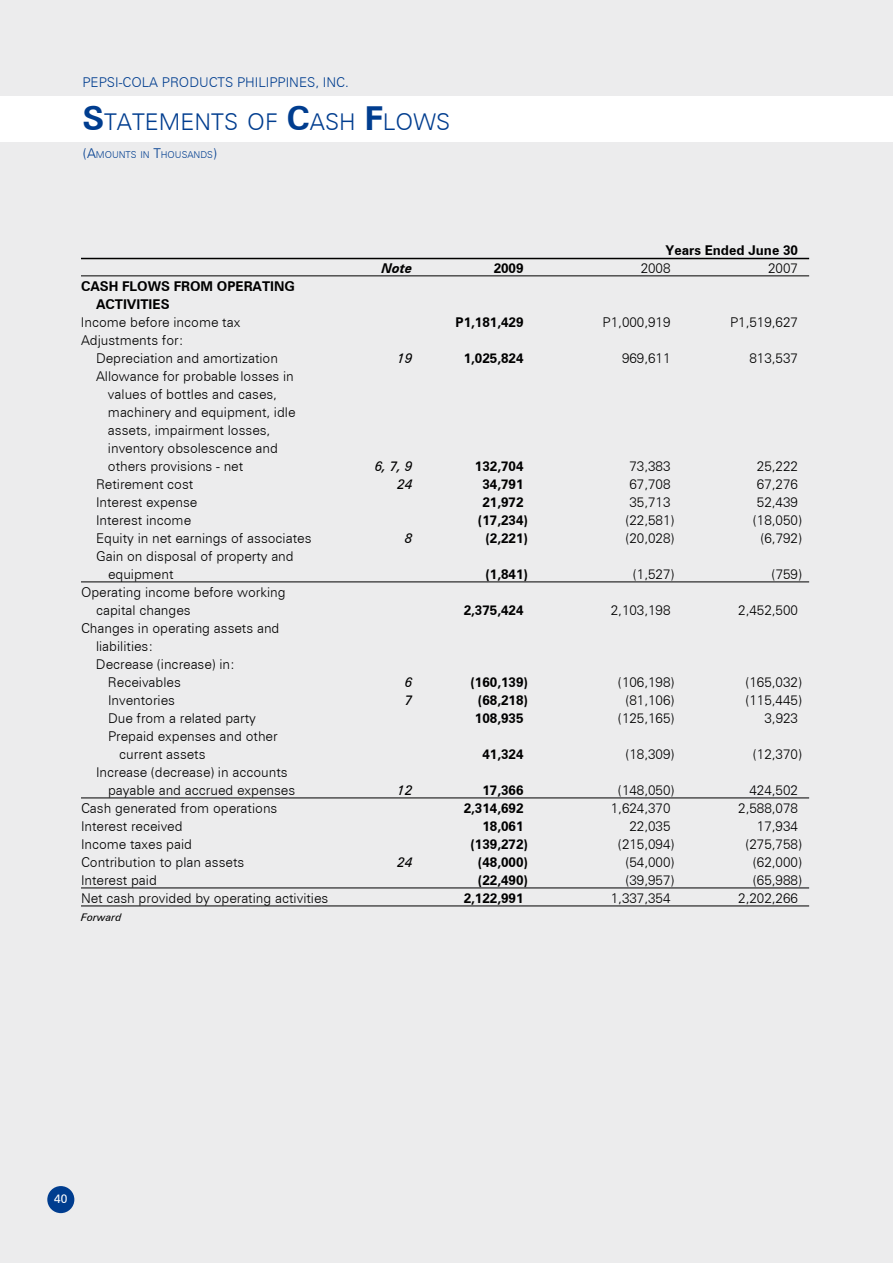
<style>
.page{position:relative;width:893px;height:1263px;background:#ececed}
.page>*{position:absolute;margin:0;border:0;box-sizing:border-box;transform-origin:0 0}
.t1{font:300 23.1px "Zurich BT";color:#003d8f}
.t2{font:300 13.5px/18px "Zurich BT";color:#000}
.t3{font:700 13.5px/18px "Zurich BT";color:#000}
.t4{font:300 13.5px "Zurich BT";color:#003d8f}
.t5{font:italic 13.5px "Zurich BT";color:#000}
.t6{font:italic 700 13.5px "Zurich BT";color:#000}
.t7{font:12px "Zurich BT";color:#fff}
.t8{font:italic 10.5px "Zurich BT";color:#000}
.t9{font:300 9.45px "Zurich BT";color:#003d8f}
.s1{font-weight:700;font-size:33px}
.s2{font-size:13.5px}
</style>
<div class="page">
<div style="left:0;top:96px;width:893px;height:46px;background:#fff"></div>
<div style="left:47px;top:1186px;width:27px;height:27px;background:#003d8f;border-radius:50%"></div>
<hr style="left:81px;top:258px;width:728px;height:1px;background:#000">
<hr style="left:81px;top:276px;width:728px;height:1px;background:#000">
<hr style="left:81px;top:582px;width:728px;height:1px;background:#000">
<hr style="left:81px;top:798px;width:728px;height:1px;background:#000">
<hr style="left:81px;top:888px;width:728px;height:1px;background:#000">
<hr style="left:81px;top:906px;width:728px;height:1px;background:#000">
<p class="t4" style="left:82px;top:74px;width:9px">PEP</p>
<p class="t4" style="left:107px;top:74px;width:26px">SI-COLA</p>
<p class="t4" style="left:162px;top:74px;width:10px">PRODUCT</p>
<p class="t4" style="left:225px;top:74px;width:20px">S PHILIPPINE</p>
<p class="t4" style="left:307px;top:74px;width:43px">S, INC.</p>
<h1 class="t1" style="left:82px;top:108px;width:366px"><span class="s1">S</span>tatements of <span class="s1">C</span>ash <span class="s1">F</span>lows</h1>
<p class="t9" style="left:83px;top:149px;width:135px"><span class="s2">(A</span>mounts in <span class="s2">T</span>housands<span class="s2">)</span></p>
<p class="t3" style="left:665px;top:241px;width:134px">Years Ended June 30</p>
<p class="t6" style="left:382px;top:259px;width:32px">Note</p>
<p class="t3" style="left:494px;top:259px;width:31px">2009</p>
<p class="t2" style="left:641px;top:259px;width:31px">2008</p>
<p class="t2" style="left:768px;top:259px;width:31px">2007</p>
<p class="t3" style="left:81px;top:277px;width:215px">CASH FLOWS FROM OPERATING<br>ACTIVITIES</p>
<p class="t2" style="left:81px;top:313px;width:161px">Income before income tax</p>
<p class="t3" style="left:456px;top:313px;width:69px">P1,181,429</p>
<p class="t2" style="left:603px;top:313px;width:69px">P1,000,919</p>
<p class="t2" style="left:730px;top:313px;width:69px">P1,519,627</p>
<p class="t2" style="left:96px;top:331px;width:183px;text-indent:-15px">Adjustments for:<br>Depreciation and amortization</p>
<p class="t5" style="left:398px;top:349px;width:16px">19</p>
<p class="t3" style="left:464px;top:349px;width:61px">1,025,824</p>
<p class="t2" style="left:622px;top:349px;width:50px">969,611</p>
<p class="t2" style="left:749px;top:349px;width:50px">813,537</p>
<p class="t2" style="left:108px;top:367px;width:189px;text-indent:-12px">Allowance for probable losses in values of bottles and cases, machinery and equipment, idle assets, impairment losses, inventory obsolescence and others provisions - net</p>
<p class="t5" style="left:375px;top:457px;width:39px">6, 7, 9</p>
<p class="t3" style="left:475px;top:457px;width:50px">132,704</p>
<p class="t2" style="left:629px;top:457px;width:43px">73,383</p>
<p class="t2" style="left:757px;top:457px;width:43px">25,222</p>
<p class="t2" style="left:96px;top:475px;width:99px">Retirement cost</p>
<p class="t5" style="left:398px;top:475px;width:16px">24</p>
<p class="t3" style="left:482px;top:475px;width:43px">34,791</p>
<p class="t2" style="left:629px;top:475px;width:43px">67,708</p>
<p class="t2" style="left:757px;top:475px;width:43px">67,276</p>
<p class="t2" style="left:96px;top:493px;width:103px">Interest expense</p>
<p class="t3" style="left:482px;top:493px;width:43px">21,972</p>
<p class="t2" style="left:629px;top:493px;width:43px">35,713</p>
<p class="t2" style="left:757px;top:493px;width:43px">52,439</p>
<p class="t2" style="left:96px;top:511px;width:97px">Interest income</p>
<p class="t3" style="left:478px;top:511px;width:52px">(17,234)</p>
<p class="t2" style="left:626px;top:511px;width:50px">(22,581)</p>
<p class="t2" style="left:753px;top:511px;width:50px">(18,050)</p>
<p class="t2" style="left:96px;top:529px;width:217px">Equity in net earnings of associates</p>
<p class="t5" style="left:405px;top:529px;width:9px">8</p>
<p class="t3" style="left:485px;top:529px;width:44px">(2,221)</p>
<p class="t2" style="left:626px;top:529px;width:50px">(20,028)</p>
<p class="t2" style="left:761px;top:529px;width:43px">(6,792)</p>
<p class="t2" style="left:108px;top:547px;width:187px;text-indent:-12px">Gain on disposal of property and equipment</p>
<p class="t3" style="left:485px;top:565px;width:44px">(1,841)</p>
<p class="t2" style="left:633px;top:565px;width:43px">(1,527)</p>
<p class="t2" style="left:772px;top:565px;width:31px">(759)</p>
<p class="t2" style="left:96px;top:583px;width:191px;text-indent:-15px">Operating income before working capital changes</p>
<p class="t3" style="left:464px;top:601px;width:61px">2,375,424</p>
<p class="t2" style="left:611px;top:601px;width:61px">2,103,198</p>
<p class="t2" style="left:738px;top:601px;width:61px">2,452,500</p>
<p class="t2" style="left:81px;top:619px;width:200px">Changes in operating assets and</p>
<p class="t2" style="left:96px;top:637px;width:59px">liabilities:</p>
<p class="t2" style="left:96px;top:655px;width:140px">Decrease (increase) in:</p>
<p class="t2" style="left:108px;top:673px;width:74px">Receivables</p>
<p class="t5" style="left:405px;top:673px;width:9px">6</p>
<p class="t3" style="left:470px;top:673px;width:59px">(160,139)</p>
<p class="t2" style="left:618px;top:673px;width:57px">(106,198)</p>
<p class="t2" style="left:746px;top:673px;width:57px">(165,032)</p>
<p class="t2" style="left:108px;top:691px;width:68px">Inventories</p>
<p class="t5" style="left:405px;top:691px;width:9px">7</p>
<p class="t3" style="left:478px;top:691px;width:52px">(68,218)</p>
<p class="t2" style="left:626px;top:691px;width:50px">(81,106)</p>
<p class="t2" style="left:746px;top:691px;width:57px">(115,445)</p>
<p class="t2" style="left:108px;top:709px;width:149px">Due from a related party</p>
<p class="t3" style="left:475px;top:709px;width:50px">108,935</p>
<p class="t2" style="left:618px;top:709px;width:57px">(125,165)</p>
<p class="t2" style="left:764px;top:709px;width:35px">3,923</p>
<p class="t2" style="left:119px;top:727px;width:160px;text-indent:-11px">Prepaid expenses and other current assets</p>
<p class="t3" style="left:482px;top:745px;width:43px">41,324</p>
<p class="t2" style="left:626px;top:745px;width:50px">(18,309)</p>
<p class="t2" style="left:753px;top:745px;width:50px">(12,370)</p>
<p class="t2" style="left:108px;top:763px;width:189px;text-indent:-12px">Increase (decrease) in accounts payable and accrued expenses</p>
<p class="t5" style="left:398px;top:781px;width:16px">12</p>
<p class="t3" style="left:482px;top:781px;width:43px">17,366</p>
<p class="t2" style="left:618px;top:781px;width:57px">(148,050)</p>
<p class="t2" style="left:749px;top:781px;width:50px">424,502</p>
<p class="t2" style="left:81px;top:799px;width:198px">Cash generated from operations</p>
<p class="t3" style="left:464px;top:799px;width:61px">2,314,692</p>
<p class="t2" style="left:611px;top:799px;width:61px">1,624,370</p>
<p class="t2" style="left:738px;top:799px;width:61px">2,588,078</p>
<p class="t2" style="left:81px;top:817px;width:103px">Interest received</p>
<p class="t3" style="left:482px;top:817px;width:43px">18,061</p>
<p class="t2" style="left:629px;top:817px;width:43px">22,035</p>
<p class="t2" style="left:757px;top:817px;width:43px">17,934</p>
<p class="t2" style="left:81px;top:835px;width:113px">Income taxes paid</p>
<p class="t3" style="left:470px;top:835px;width:59px">(139,272)</p>
<p class="t2" style="left:618px;top:835px;width:57px">(215,094)</p>
<p class="t2" style="left:746px;top:835px;width:57px">(275,758)</p>
<p class="t2" style="left:81px;top:853px;width:165px">Contribution to plan assets</p>
<p class="t5" style="left:398px;top:853px;width:16px">24</p>
<p class="t3" style="left:478px;top:853px;width:52px">(48,000)</p>
<p class="t2" style="left:626px;top:853px;width:50px">(54,000)</p>
<p class="t2" style="left:753px;top:853px;width:50px">(62,000)</p>
<p class="t2" style="left:81px;top:871px;width:77px">Interest paid</p>
<p class="t3" style="left:478px;top:871px;width:52px">(22,490)</p>
<p class="t2" style="left:626px;top:871px;width:50px">(39,957)</p>
<p class="t2" style="left:753px;top:871px;width:50px">(65,988)</p>
<p class="t2" style="left:81px;top:889px;width:249px">Net cash provided by operating activities</p>
<p class="t3" style="left:464px;top:889px;width:61px">2,122,991</p>
<p class="t2" style="left:611px;top:889px;width:61px">1,337,354</p>
<p class="t2" style="left:738px;top:889px;width:61px">2,202,266</p>
<p class="t8" style="left:81px;top:910px;width:42px">Forward</p>
<p class="t7" style="left:54px;top:1191px;width:15px">40</p>
</div>
